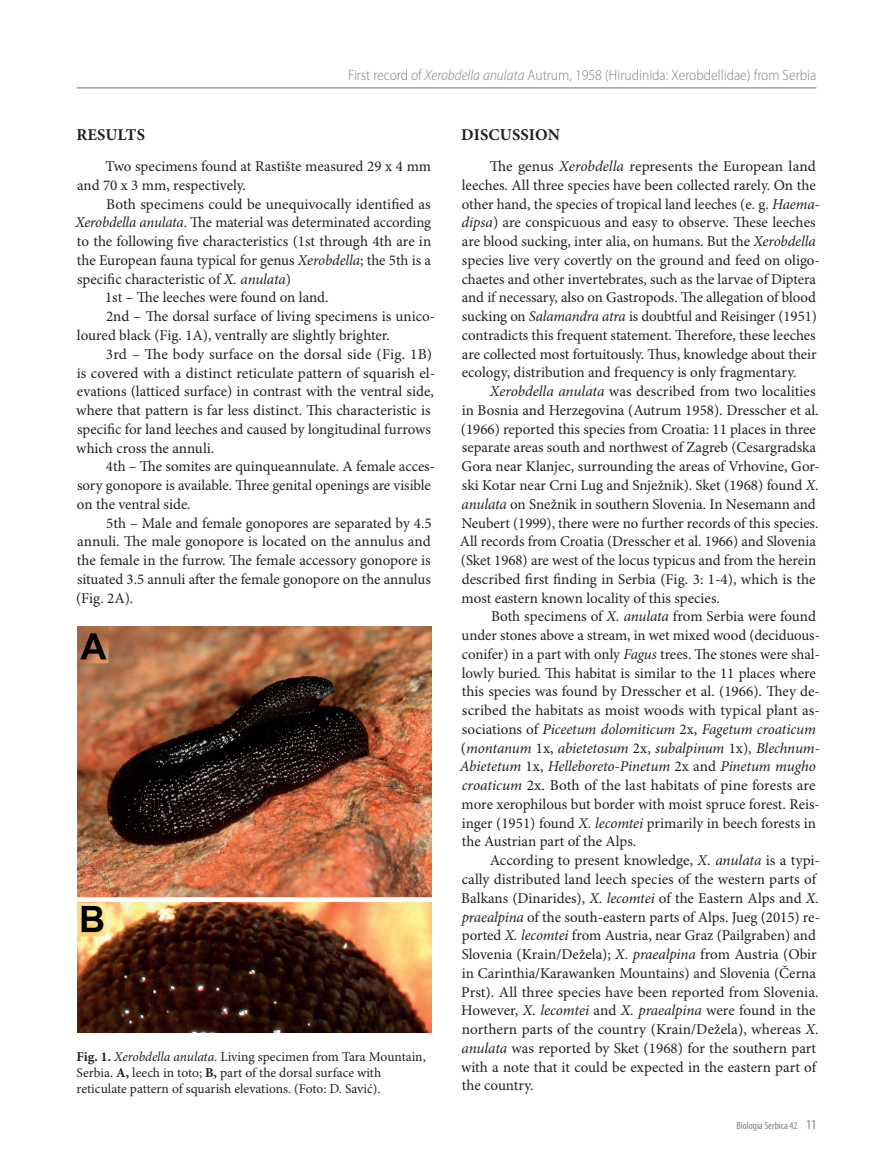
<style>
.page{position:relative;width:893px;height:1170px;background:#fff}
.page>*{position:absolute;margin:0;border:0;box-sizing:border-box;transform-origin:0 0}
.t1{font:700 16.5px "Minion Pro";letter-spacing:.01em;color:#231f20}
.t2{font:15px/18.8px "Minion Pro";color:#231f20}
.t3{font:300 semi-condensed 15px "Myriad Pro";color:#808285}
.t4{font:13.5px/16.2px "Minion Pro";color:#231f20}
.t5{font:condensed 10.5px "Myriad Pro";color:#808285}
.s1{font-style:italic}
.s2{font-weight:700}
.s3{font-size:13.5px}
</style>
<div class="page">
<hr style="left:77px;top:87px;width:739px;height:1px;background:#808285">
<img style="left:77px;top:626px;width:355px;height:406px">
<p class="t3" style="left:348px;top:67px;width:470px">First record of <span class="s1">Xerobdella anulata</span> Autrum, 1958 (Hirudinida: Xerobdellidae) from Serbia</p>
<p class="t1" style="left:76px;top:124px;width:70px">RESULTS</p>
<p class="t2" style="left:77px;top:158px;width:356px;text-indent:28px">Two specimens found at Rastište measured 29 x 4 mm and 70 x 3 mm, respectively.</p>
<p class="t2" style="left:106px;top:195px;width:326px">Both specimens could be unequivocally identified as</p>
<p class="t2" style="left:75px;top:214px;width:357px"><span class="s1">Xerobdella anulata</span>. The material was determinated according</p>
<p class="t2" style="left:77px;top:233px;width:356px">to the following five characteristics (1st through 4th are in</p>
<p class="t2" style="left:77px;top:251px;width:356px">the European fauna typical for genus <span class="s1">Xerobdella</span>; the 5th is a</p>
<p class="t2" style="left:77px;top:270px;width:215px">specific characteristic of <span class="s1">X. anulata</span>)</p>
<p class="t2" style="left:105px;top:289px;width:225px">1st – The leeches were found on land.</p>
<p class="t2" style="left:106px;top:308px;width:331px">2nd – The dorsal surface of living specimens is unico-</p>
<p class="t2" style="left:77px;top:326px;width:315px">loured black (Fig. 1A), ventrally are slightly brighter.</p>
<p class="t2" style="left:106px;top:345px;width:328px">3rd – The body surface on the dorsal side (Fig. 1B)</p>
<p class="t2" style="left:77px;top:364px;width:360px">is covered with a distinct reticulate pattern of squarish el-</p>
<p class="t2" style="left:77px;top:383px;width:358px">evations (latticed surface) in contrast with the ventral side,</p>
<p class="t2" style="left:76px;top:401px;width:356px">where that pattern is far less distinct. This characteristic is</p>
<p class="t2" style="left:77px;top:420px;width:355px">specific for land leeches and caused by longitudinal furrows</p>
<p class="t2" style="left:76px;top:439px;width:139px">which cross the annuli.</p>
<p class="t2" style="left:106px;top:458px;width:331px">4th – The somites are quinqueannulate. A female acces-</p>
<p class="t2" style="left:77px;top:476px;width:355px">sory gonopore is available. Three genital openings are visible</p>
<p class="t2" style="left:77px;top:495px;width:115px">on the ventral side.</p>
<p class="t2" style="left:106px;top:514px;width:327px">5th – Male and female gonopores are separated by 4.5</p>
<p class="t2" style="left:77px;top:533px;width:355px">annuli. The male gonopore is located on the annulus and</p>
<p class="t2" style="left:77px;top:551px;width:355px">the female in the furrow. The female accessory gonopore is</p>
<p class="t2" style="left:77px;top:570px;width:355px">situated 3.5 annuli after the female gonopore on the annulus</p>
<p class="t2" style="left:76px;top:589px;width:59px">(Fig. 2A).</p>
<p class="t4" style="left:77px;top:1048px;width:351px"><span class="s2">Fig. 1.</span> <span class="s1">Xerobdella anulata</span>. Living specimen from Tara Mountain,<br>Serbia. <span class="s2">A,</span> leech in toto; <span class="s2">B,</span> part of the dorsal surface with reticulate pattern of squarish elevations. (Foto: D. Savić).</p>
<p class="t1" style="left:461px;top:124px;width:100px">DISCUSSION</p>
<p class="t2" style="left:462px;top:157px;width:360px;text-indent:28px">The genus <span class="s1">Xerobdella</span> represents the European land leeches. All three species have been collected rarely. On the other hand, the species of tropical land leeches (e. g. <span class="s1">Haema&shy;dipsa</span>) are conspicuous and easy to observe. These leeches are blood sucking, inter alia, on humans. But the <span class="s1">Xerobdella </span>species live very covertly on the ground and feed on oligo&shy;chaetes and other invertebrates, such as the larvae of Diptera and if necessary, also on Gastropods. The allegation of blood sucking on <span class="s1">Salamandra atra</span> is doubtful and Reisinger (1951) contradicts this frequent statement. Therefore, these leeches are collected most fortuitously. Thus, knowledge about their ecology, distribution and frequency is only fragmentary.</p>
<p class="t2" style="left:460px;top:382px;width:361px;text-indent:30px"><span class="s1">Xerobdella anulata</span> was described from two localities in Bosnia and Herzegovina (Autrum 1958). Dresscher et al. (1966) reported this species from Croatia: 11 places in three separate areas south and northwest of Zagreb (Cesargradska Gora near Klanjec, surrounding the areas of Vrhovine, Gor&shy;ski Kotar near Crni Lug and Snježnik). Sket (1968) found <span class="s1">X. anulata</span> on Snežnik in southern Slovenia. In Nesemann and Neubert (1999), there were no further records of this species.<br>All records from Croatia (Dresscher et al. 1966) and Slovenia (Sket 1968) are west of the locus typicus and from the herein described first finding in Serbia (Fig. 3: 1-4), which is the most eastern known locality of this species.</p>
<p class="t2" style="left:460px;top:607px;width:362px;text-indent:31px">Both specimens of <span class="s1">X. anulata</span> from Serbia were found under stones above a stream, in wet mixed wood (deciduous&shy;conifer) in a part with only <span class="s1">Fagus</span> trees. The stones were shal&shy;lowly buried. This habitat is similar to the 11 places where this species was found by Dresscher et al. (1966). They de&shy;scribed the habitats as moist woods with typical plant as&shy;sociations of <span class="s1">Piceetum dolomiticum</span> 2x, <span class="s1">Fagetum croaticum </span>(<span class="s1">montanum</span> 1x, <span class="s1">abietetosum</span> 2x, <span class="s1">subalpinum</span> 1x), <span class="s1">Blechnum-Abietetum</span> 1x, <span class="s1">Helleboreto-Pinetum</span> 2x and <span class="s1">Pinetum mugho croaticum</span> 2x. Both of the last habitats of pine forests are more xerophilous but border with moist spruce forest. Reis&shy;inger (1951) found <span class="s1">X. lecomtei</span> primarily in beech forests in the Austrian part of the Alps.</p>
<p class="t2" style="left:461px;top:851px;width:360px;text-indent:29px">According to present knowledge, <span class="s1">X. anulata</span> is a typi&shy;cally distributed land leech species of the western parts of Balkans (Dinarides), <span class="s1">X. lecomtei</span> of the Eastern Alps and <span class="s1">X. praealpina</span> of the south-eastern parts of Alps. Jueg (2015) re&shy;ported <span class="s1">X. lecomtei</span> from Austria, near Graz (Pailgraben) and Slovenia (Krain/Dežela); <span class="s1">X. praealpina</span> from Austria (Obir in Carinthia/Karawanken Mountains) and Slovenia (Černa Prst). All three species have been reported from Slovenia.<br>However, <span class="s1">X. lecomtei</span> and <span class="s1">X. praealpina</span> were found in the northern parts of the country (Krain/Dežela), whereas <span class="s1">X. anulata</span> was reported by Sket (1968) for the southern part with a note that it could be expected in the eastern part of the country.</p>
<p class="t5" style="left:736px;top:1119px;width:81px">Biologia Serbica 42 <span class="s3">11</span></p>
</div>
